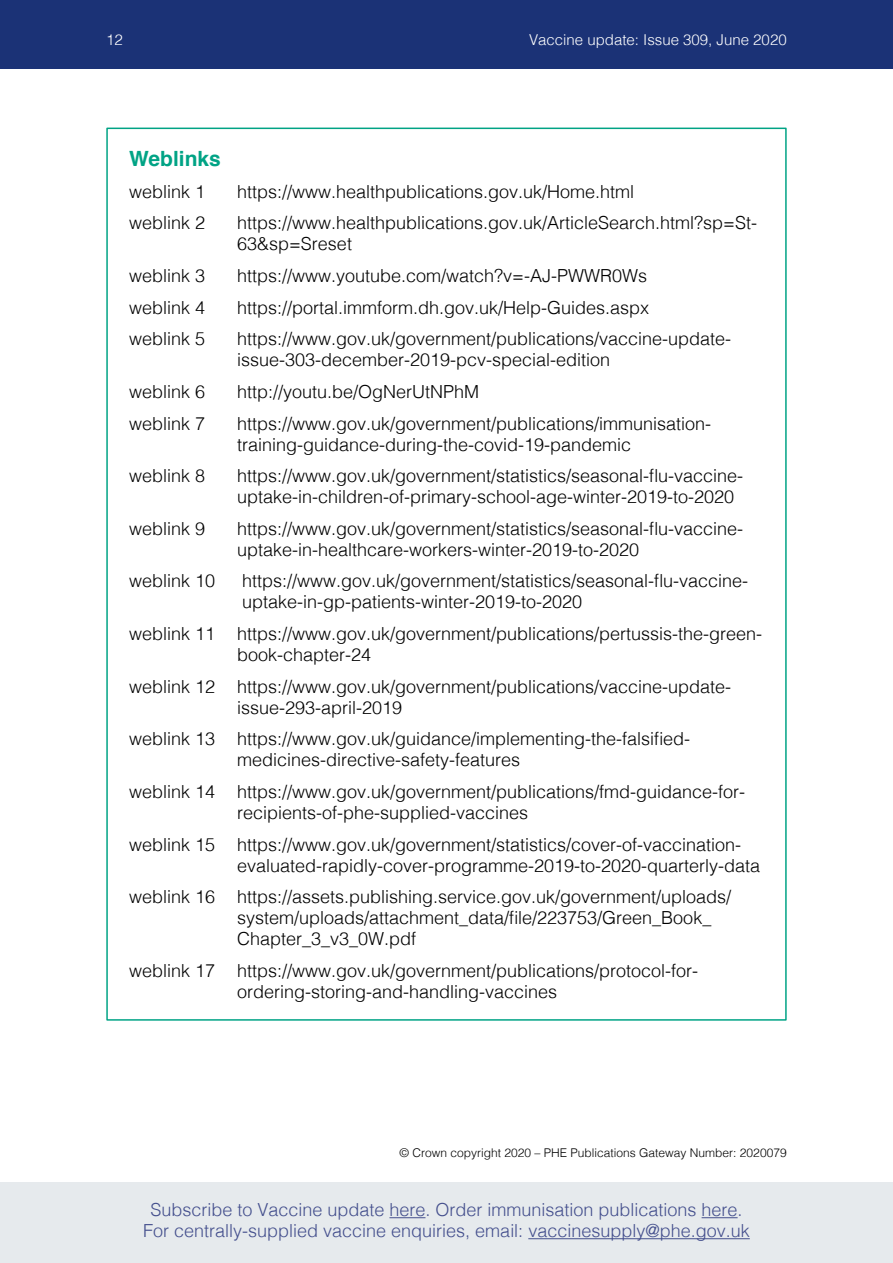
<style>
.page{position:relative;width:893px;height:1263px;background:#fff}
.page>*{position:absolute;margin:0;border:0;box-sizing:border-box;transform-origin:0 0}
.t1{font:700 21px "Helvetica";color:#00a385}
.t2{font:300 18px/21px "Helvetica";color:#000}
.t3{font:300 18px/21px "Helvetica";color:#444f8d;text-align:center}
.t4{font:300 15px "Helvetica";color:#fff}
.t5{font:300 12px "Helvetica";color:#000}
</style>
<div class="page">
<div style="left:0;top:1182px;width:893px;height:81px;background:#e6eaed"></div>
<div style="left:0;top:0;width:893px;height:68px;background:#1b3276"></div>
<hr style="left:389px;top:1217px;width:36px;height:1px;background:#444f8d">
<hr style="left:702px;top:1217px;width:36px;height:1px;background:#444f8d">
<hr style="left:528px;top:1238px;width:222px;height:1px;background:#444f8d">
<p class="t4" style="left:106px;top:27px;width:18px">12</p>
<p class="t4" style="left:529px;top:27px;width:259px">Vaccine update: Issue 309, June 2020</p>
<p class="t1" style="left:129px;top:142px;width:93px">Weblinks</p>
<p class="t2" style="left:129px;top:180px;width:78px">weblink 1</p>
<p class="t2" style="left:237px;top:180px;width:399px">https://www.healthpublications.gov.uk/Home.html</p>
<p class="t2" style="left:129px;top:211px;width:78px">weblink 2</p>
<p class="t2" style="left:237px;top:211px;width:522px">https://www.healthpublications.gov.uk/ArticleSearch.html?sp=St-<br>63&amp;sp=Sreset</p>
<p class="t2" style="left:129px;top:264px;width:78px">weblink 3</p>
<p class="t2" style="left:237px;top:264px;width:411px">https://www.youtube.com/watch?v=-AJ-PWWR0Ws</p>
<p class="t2" style="left:129px;top:295px;width:78px">weblink 4</p>
<p class="t2" style="left:237px;top:295px;width:414px">https://portal.immform.dh.gov.uk/Help-Guides.aspx</p>
<p class="t2" style="left:129px;top:327px;width:78px">weblink 5</p>
<p class="t2" style="left:237px;top:327px;width:496px">https://www.gov.uk/government/publications/vaccine-update&shy;issue-303-december-2019-pcv-special-edition</p>
<p class="t2" style="left:129px;top:380px;width:78px">weblink 6</p>
<p class="t2" style="left:237px;top:380px;width:244px">http://youtu.be/OgNerUtNPhM</p>
<p class="t2" style="left:129px;top:411px;width:78px">weblink 7</p>
<p class="t2" style="left:237px;top:411px;width:476px">https://www.gov.uk/government/publications/immunisation&shy;training-guidance-during-the-covid-19-pandemic</p>
<p class="t2" style="left:129px;top:464px;width:78px">weblink 8</p>
<p class="t2" style="left:237px;top:464px;width:508px">https://www.gov.uk/government/statistics/seasonal-flu-vaccine&shy;uptake-in-children-of-primary-school-age-winter-2019-to-2020</p>
<p class="t2" style="left:129px;top:517px;width:78px">weblink 9</p>
<p class="t2" style="left:237px;top:517px;width:508px">https://www.gov.uk/government/statistics/seasonal-flu-vaccine&shy;uptake-in-healthcare-workers-winter-2019-to-2020</p>
<p class="t2" style="left:129px;top:569px;width:88px">weblink 10</p>
<p class="t2" style="left:242px;top:569px;width:508px">https://www.gov.uk/government/statistics/seasonal-flu-vaccine&shy;uptake-in-gp-patients-winter-2019-to-2020</p>
<p class="t2" style="left:237px;top:622px;width:527px;text-indent:-108px">weblink 11 https://www.gov.uk/government/publications/pertussis-the-green&shy;book-chapter-24</p>
<p class="t2" style="left:237px;top:674px;width:496px;text-indent:-108px">weblink 12 https://www.gov.uk/government/publications/vaccine-update&shy;issue-293-april-2019</p>
<p class="t2" style="left:237px;top:727px;width:455px;text-indent:-108px">weblink 13 https://www.gov.uk/guidance/implementing-the-falsified&shy;medicines-directive-safety-features</p>
<p class="t2" style="left:237px;top:780px;width:510px;text-indent:-108px">weblink 14 https://www.gov.uk/government/publications/fmd-guidance-for&shy;recipients-of-phe-supplied-vaccines</p>
<p class="t2" style="left:237px;top:832px;width:525px;text-indent:-108px">weblink 15 https://www.gov.uk/government/statistics/cover-of-vaccination&shy;evaluated-rapidly-cover-programme-2019-to-2020-quarterly-data</p>
<p class="t2" style="left:237px;top:885px;width:496px;text-indent:-108px">weblink 16 https://assets.publishing.service.gov.uk/government/uploads/ system/uploads/attachment_data/file/223753/Green_Book_<br>Chapter_3_v3_0W.pdf</p>
<p class="t2" style="left:237px;top:959px;width:463px;text-indent:-108px">weblink 17 https://www.gov.uk/government/publications/protocol-for&shy;ordering-storing-and-handling-vaccines</p>
<p class="t5" style="left:400px;top:1142px;width:389px">© Crown copyright 2020 – PHE Publications Gateway Number: 2020079</p>
<p class="t3" style="left:143px;top:1198px;width:608px">Subscribe to Vaccine update here. Order immunisation publications here.<br>For centrally-supplied vaccine enquiries, email: vaccinesupply@phe.gov.uk</p>
</div>
